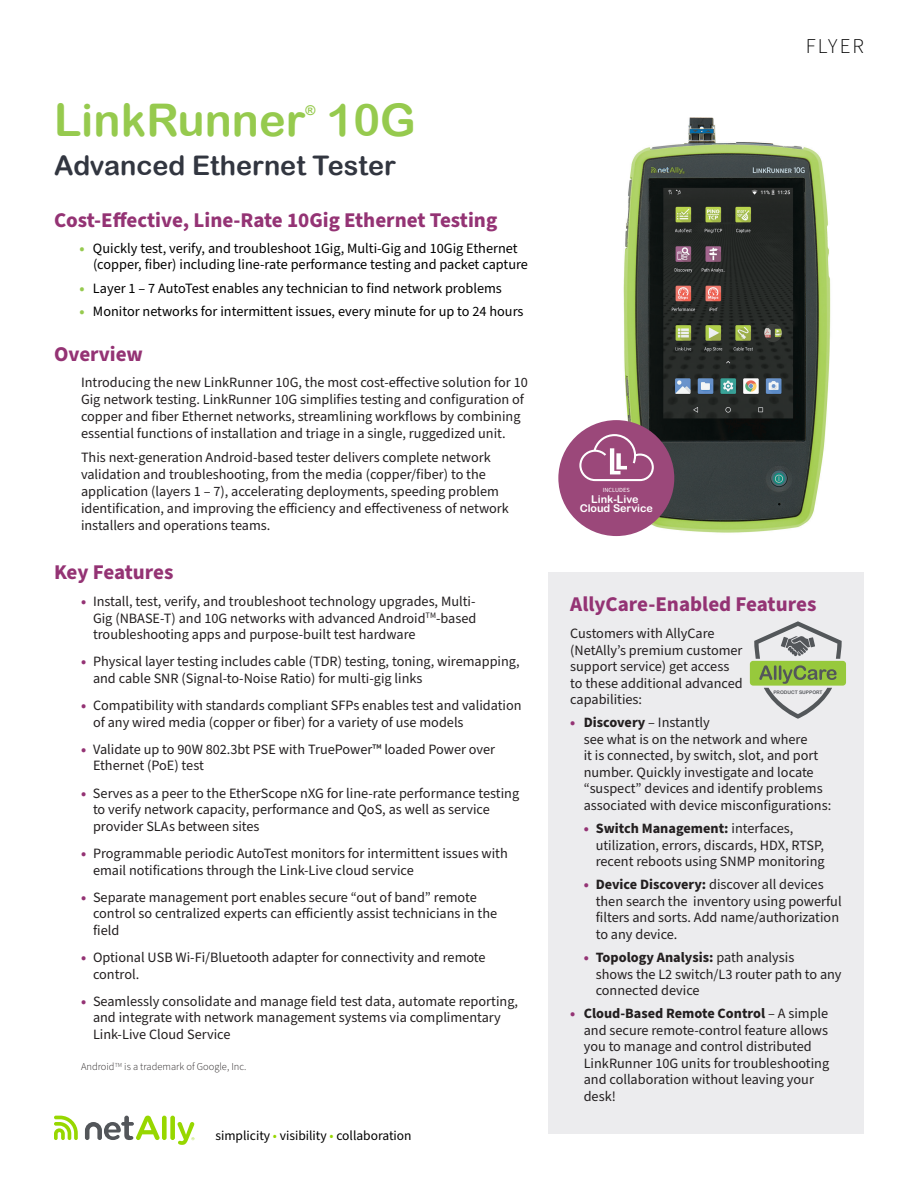
<style>
.page{position:relative;width:918px;height:1188px;background:#fff}
.page>*{position:absolute;margin:0;border:0;box-sizing:border-box;transform-origin:0 0}
.t1{font:45px "Arial Rounded MT Bold";color:#96ca4e}
.t2{font:27px "Arial Rounded MT Bold";color:#323640}
.t3{font:700 21px "Source Sans Pro";color:#943374}
.t4{font:300 21px "Source Sans Pro";letter-spacing:.1em;color:#000}
.t5{font:14.25px/16.5px "Source Sans Pro";color:#231f20}
.t6{font:14.25px/16.5px "Source Sans Pro";color:#000}
.t7{font:700 14.25px "Source Sans Pro";color:#231f20}
.t8{font:13.5px "Source Sans Pro";color:#000}
.t9{font:13.5px "Arial Rounded MT Bold";color:#96ca4e}
.t10{font:10.8px/9px "Arial Rounded MT Bold";color:#fff;text-align:center}
.t11{font:300 10.5px "Source Sans Pro";color:#231f20}
.t12{font:6.3px "Source Sans Pro";color:#fff}
.t13{font:4.8px "Arial Rounded MT Bold";color:#53565a}
.s1{font-weight:900;color:#96ca4e}
.s2{font-weight:900;color:#943374}
.s3{color:#97d700}
.s4{font-weight:700}
.s5{font-weight:400}
</style>
<div class="page">
<div style="left:549px;top:573px;width:315px;height:561px;background:#ececee"></div>
<img style="left:623px;top:117px;width:208px;height:419px">
<svg style="left:54px;top:1116px;width:24px;height:24px"></svg>
<div style="left:162px;top:1116px;width:5px;height:24px;background:#97d700;border-radius:2px"></div>
<div style="left:170px;top:1116px;width:5px;height:24px;background:#97d700;border-radius:2px"></div>
<svg style="left:85px;top:1116px;width:75px;height:24px"></svg>
<svg style="left:178px;top:1122px;width:16px;height:23px"></svg>
<div style="left:558px;top:420px;width:116px;height:116px;background:#9b487a;border-radius:50%"></div>
<svg style="left:579px;top:434px;width:75px;height:47px"></svg>
<div style="left:750px;top:661px;width:96px;height:25px;background:#97c93c;border-radius:3px"></div>
<svg style="left:759px;top:665px;width:78px;height:54px"></svg>
<svg style="left:754px;top:621px;width:88px;height:38px"></svg>
<p class="t1" style="left:54px;top:94px;width:253px">LinkRunner</p>
<p class="t9" style="left:306px;top:103px;width:11px">®</p>
<p class="t1" style="left:327px;top:94px;width:91px">10G</p>
<p class="t2" style="left:54px;top:150px;width:343px">Advanced Ethernet Tester</p>
<p class="t3" style="left:54px;top:206px;width:445px">Cost-Effective, Line-Rate 10Gig Ethernet Testing</p>
<p class="t6" style="left:93px;top:240px;width:437px;text-indent:-14px"><span class="s1">•</span> Quickly test, verify, and troubleshoot 1Gig, Multi-Gig and 10Gig Ethernet (copper, fiber) including line-rate performance testing and packet capture</p>
<p class="t6" style="left:80px;top:280px;width:424px"><span class="s1">•</span> Layer 1 – 7 AutoTest enables any technician to find network problems</p>
<p class="t6" style="left:80px;top:303px;width:446px"><span class="s1">•</span> Monitor networks for intermittent issues, every minute for up to 24 hours</p>
<p class="t3" style="left:54px;top:340px;width:91px">Overview</p>
<p class="t5" style="left:81px;top:374px;width:448px;line-height:17.1px">Introducing the new LinkRunner 10G, the most cost-effective solution for 10<br>Gig network testing. LinkRunner 10G simplifies testing and configuration of copper and fiber Ethernet networks, streamlining workflows by combining essential functions of installation and triage in a single, ruggedized unit.</p>
<p class="t5" style="left:81px;top:449px;width:429px;line-height:17.1px">This next-generation Android-based tester delivers complete network validation and troubleshooting, from the media (copper/fiber) to the application (layers 1 – 7), accelerating deployments, speeding problem identification, and improving the efficiency and effectiveness of network installers and operations teams.</p>
<p class="t3" style="left:54px;top:558px;width:121px">Key Features</p>
<p class="t5" style="left:93px;top:594px;width:385px;text-align:justify;text-indent:-12px"><span class="s2">•</span> Install, test, verify, and troubleshoot technology upgrades, Multi-Gig (NBASE-T) and 10G networks with advanced Android<sup>TM</sup>-based troubleshooting apps and purpose-built test hardware</p>
<p class="t5" style="left:93px;top:654px;width:428px;text-indent:-12px"><span class="s2">•</span> Physical layer testing includes cable (TDR) testing, toning, wiremapping, and cable SNR (Signal-to-Noise Ratio) for multi-gig links</p>
<p class="t5" style="left:93px;top:698px;width:430px;text-indent:-12px"><span class="s2">•</span> Compatibility with standards compliant SFPs enables test and validation of any wired media (copper or fiber) for a variety of use models</p>
<p class="t5" style="left:93px;top:741px;width:404px;text-indent:-12px"><span class="s2">•</span> Validate up to 90W 802.3bt PSE with TruePower™ loaded Power over<br>Ethernet (PoE) test</p>
<p class="t5" style="left:93px;top:785px;width:428px;text-indent:-12px"><span class="s2">•</span> Serves as a peer to the EtherScope nXG for line-rate performance testing to verify network capacity, performance and QoS, as well as service provider SLAs between sites</p>
<p class="t5" style="left:93px;top:846px;width:416px;text-indent:-12px"><span class="s2">•</span> Programmable periodic AutoTest monitors for intermittent issues with email notifications through the Link-Live cloud service</p>
<p class="t5" style="left:93px;top:889px;width:406px;text-indent:-12px"><span class="s2">•</span> Separate management port enables secure “out of band” remote control so centralized experts can efficiently assist technicians in the field</p>
<p class="t5" style="left:93px;top:950px;width:394px;text-indent:-12px"><span class="s2">•</span> Optional USB Wi-Fi/Bluetooth adapter for connectivity and remote control.</p>
<p class="t5" style="left:93px;top:993px;width:427px;text-indent:-12px"><span class="s2">•</span> Seamlessly consolidate and manage field test data, automate reporting, and integrate with network management systems via complimentary<br>Link-Live Cloud Service</p>
<p class="t11" style="left:81px;top:1060px;width:167px">Android<sup>TM</sup> is a trademark of Google, Inc.</p>
<p class="t8" style="left:215px;top:1126px;width:198px">simplicity <span class="s3">•</span> visibility <span class="s3">•</span> collaboration</p>
<p class="t4" style="left:806px;top:32px;width:60px">FLYER</p>
<p class="t12" style="left:603px;top:486px;width:28px">INCLUDES</p>
<p class="t10" style="left:580px;top:494px;width:75px">Link-Live<br>Cloud Service</p>
<p class="t3" style="left:570px;top:589px;width:248px">AllyCare-Enabled Features</p>
<p class="t5" style="left:570px;top:625px;width:174px">Customers with AllyCare (NetAlly’s premium customer support service) get access to these additional advanced capabilities:</p>
<p class="t5" style="left:584px;top:715px;width:249px;text-indent:-14px"><span class="s2">•</span> <span class="s4">Discovery</span> – Instantly<br>see what is on the network and where<br>it is connected, by switch, slot, and port number. Quickly investigate and locate “suspect” devices and identify problems associated with device misconfigurations:</p>
<p class="t5" style="left:596px;top:820px;width:230px;text-indent:-12px"><span class="s2">•</span> <span class="s4">Switch Management:</span> interfaces, utilization, errors, discards, HDX, RTSP, recent reboots using SNMP monitoring</p>
<p class="t5" style="left:596px;top:877px;width:247px;text-indent:-12px"><span class="s2">•</span> <span class="s4">Device Discovery:</span> discover all devices then search the inventory using powerful filters and sorts. Add name/authorization to any device.</p>
<p class="t7" style="left:584px;top:948px;width:212px"><span class="s2">•</span> Topology Analysis: <span class="s5">path analysis</span></p>
<p class="t5" style="left:596px;top:966px;width:247px">shows the L2 switch/L3 router path to any connected device</p>
<p class="t5" style="left:584px;top:1006px;width:247px;text-indent:-14px"><span class="s2">•</span> <span class="s4">Cloud-Based Remote Control</span> – A simple and secure remote-control feature allows you to manage and control distributed LinkRunner 10G units for troubleshooting and collaboration without leaving your desk!</p>
<p class="t13" style="left:773px;top:689px;width:51px">PRODUCT SUPPORT</p>
</div>
